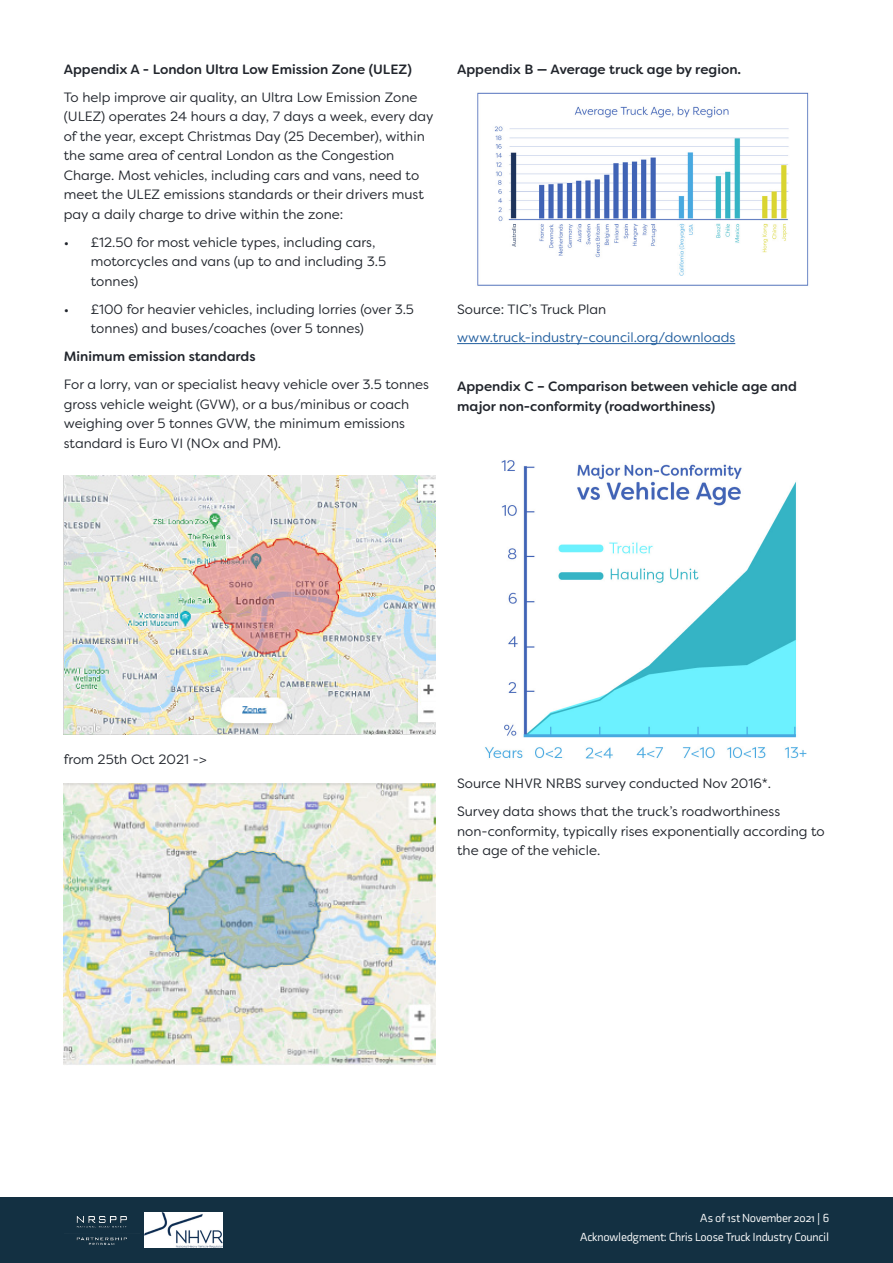
<style>
.page{position:relative;width:893px;height:1263px;background:#fff}
.page>*{position:absolute;margin:0;border:0;box-sizing:border-box;transform-origin:0 0}
.t1{font:13.5px/19.5px "Filson Soft";color:#21252c}
.t2{font:500 13.5px/19.5px "Filson Soft";color:#21252c}
.t3{font:13.5px "Filson Soft";color:#215e9e}
.t4{font:12px/19.5px "Axia";letter-spacing:-.02em;color:#fff;text-align:right}
</style>
<div class="page">
<div style="left:0;top:1197px;width:893px;height:66px;background:#133042"></div>
<img style="left:76px;top:1216px;width:51px;height:28px">
<img style="left:145px;top:1213px;width:77px;height:35px">
<img style="left:64px;top:476px;width:372px;height:259px">
<img style="left:64px;top:783px;width:372px;height:282px">
<img style="left:477px;top:93px;width:332px;height:193px">
<hr style="left:457px;top:343px;width:278px;height:1px;background:#215e9e">
<img style="left:485px;top:460px;width:322px;height:299px">
<p class="t2" style="left:64px;top:59px;width:350px">Appendix A - London Ultra Low Emission Zone (ULEZ)</p>
<p class="t1" style="left:64px;top:87px;width:371px">To help improve air quality, an Ultra Low Emission Zone (ULEZ) operates 24 hours a day, 7 days a week, every day of the year, except Christmas Day (25 December), within the same area of central London as the Congestion Charge. Most vehicles, including cars and vans, need to meet the ULEZ emissions standards or their drivers must pay a daily charge to drive within the zone:</p>
<p class="t1" style="left:91px;top:232px;width:297px;text-indent:-27px">• £12.50 for most vehicle types, including cars, motorcycles and vans (up to and including 3.5 tonnes)</p>
<p class="t1" style="left:91px;top:299px;width:325px;text-indent:-27px">• £100 for heavier vehicles, including lorries (over 3.5 tonnes) and buses/coaches (over 5 tonnes)</p>
<p class="t2" style="left:64px;top:347px;width:193px">Minimum emission standards</p>
<p class="t1" style="left:64px;top:374px;width:367px">For a lorry, van or specialist heavy vehicle over 3.5 tonnes gross vehicle weight (GVW), or a bus/minibus or coach weighing over 5 tonnes GVW, the minimum emissions standard is Euro VI (NOx and PM).</p>
<p class="t2" style="left:457px;top:59px;width:286px">Appendix B — Average truck age by region.</p>
<p class="t1" style="left:457px;top:300px;width:151px">Source: TIC’s Truck Plan</p>
<p class="t3" style="left:457px;top:329px;width:280px">www.truck-industry-council.org/downloads</p>
<p class="t2" style="left:457px;top:377px;width:341px">Appendix C – Comparison between vehicle age and major non-conformity (roadworthiness)</p>
<p class="t1" style="left:64px;top:749px;width:145px">from 25th Oct 2021 -&gt;</p>
<p class="t1" style="left:457px;top:769px;width:325px;line-height:28px">Source NHVR NRBS survey conducted Nov 2016*.<br>Survey data shows that the truck’s roadworthiness</p>
<p class="t1" style="left:457px;top:821px;width:369px">non-conformity, typically rises exponentially according to the age of the vehicle.</p>
<p class="t4" style="left:580px;top:1208px;width:251px">As of 1st November 2021 | 6<br>Acknowledgment: Chris Loose Truck Industry Council</p>
</div>
